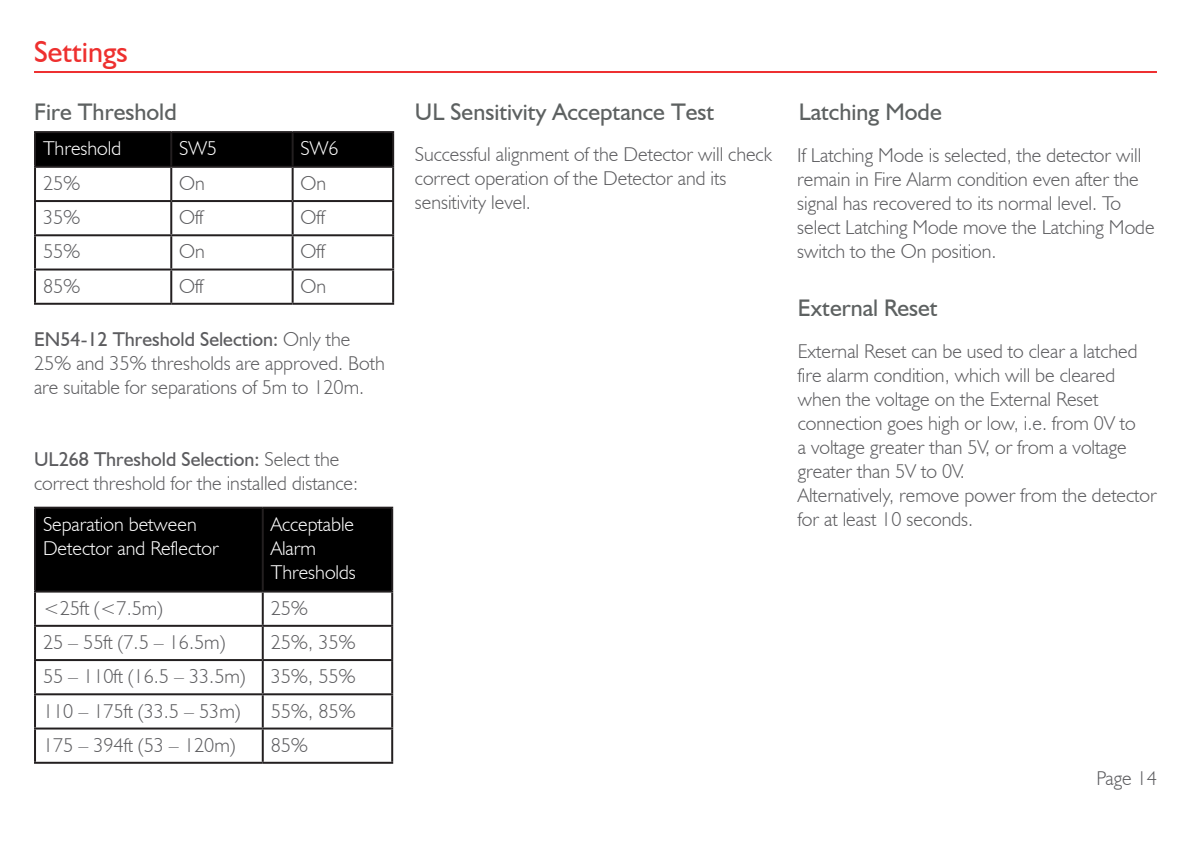
<style>
.page{position:relative;width:1191px;height:842px;background:#fff}
.page>*{position:absolute;margin:0;border:0;box-sizing:border-box;transform-origin:0 0}
.t1{font:30px "Humanist 521 BT";color:#ee302f}
.t2{font:24px "Humanist 521 BT";color:#5d6161}
.t3{font:300 20px/24px "Humanist 521 BT";color:#5c5c5f}
.t4{font:300 20px/24px "Humanist 521 BT";color:#fff}
.t5{font:20px "Humanist 521 BT";color:#5c5c5f}
.s1{font-weight:300}
</style>
<div class="page">
<hr style="left:34px;top:71px;width:1123px;height:2px;background:#ee3031">
<div style="left:36px;top:133px;width:356px;height:33px;background:#000"></div>
<hr style="left:34px;top:131px;width:137px;height:2px;background:#231f20">
<hr style="left:34px;top:133px;width:2px;height:33px;background:#231f20">
<hr style="left:171px;top:131px;width:122px;height:2px;background:#231f20">
<hr style="left:170px;top:133px;width:2px;height:33px;background:#231f20">
<hr style="left:293px;top:131px;width:101px;height:2px;background:#231f20">
<hr style="left:292px;top:133px;width:2px;height:33px;background:#231f20">
<hr style="left:392px;top:133px;width:2px;height:33px;background:#231f20">
<hr style="left:34px;top:166px;width:137px;height:2px;background:#231f20">
<hr style="left:34px;top:168px;width:2px;height:32px;background:#231f20">
<hr style="left:171px;top:166px;width:122px;height:2px;background:#231f20">
<hr style="left:170px;top:168px;width:2px;height:32px;background:#231f20">
<hr style="left:293px;top:166px;width:101px;height:2px;background:#231f20">
<hr style="left:292px;top:168px;width:2px;height:32px;background:#231f20">
<hr style="left:392px;top:168px;width:2px;height:32px;background:#231f20">
<hr style="left:34px;top:200px;width:137px;height:2px;background:#231f20">
<hr style="left:34px;top:202px;width:2px;height:32px;background:#231f20">
<hr style="left:171px;top:200px;width:122px;height:2px;background:#231f20">
<hr style="left:170px;top:202px;width:2px;height:32px;background:#231f20">
<hr style="left:293px;top:200px;width:101px;height:2px;background:#231f20">
<hr style="left:292px;top:202px;width:2px;height:32px;background:#231f20">
<hr style="left:392px;top:202px;width:2px;height:32px;background:#231f20">
<hr style="left:34px;top:234px;width:137px;height:2px;background:#231f20">
<hr style="left:34px;top:236px;width:2px;height:32px;background:#231f20">
<hr style="left:171px;top:234px;width:122px;height:2px;background:#231f20">
<hr style="left:170px;top:236px;width:2px;height:32px;background:#231f20">
<hr style="left:293px;top:234px;width:101px;height:2px;background:#231f20">
<hr style="left:292px;top:236px;width:2px;height:32px;background:#231f20">
<hr style="left:392px;top:236px;width:2px;height:32px;background:#231f20">
<hr style="left:34px;top:268px;width:137px;height:2px;background:#231f20">
<hr style="left:34px;top:270px;width:2px;height:33px;background:#231f20">
<hr style="left:171px;top:268px;width:122px;height:2px;background:#231f20">
<hr style="left:170px;top:270px;width:2px;height:33px;background:#231f20">
<hr style="left:293px;top:268px;width:101px;height:2px;background:#231f20">
<hr style="left:292px;top:270px;width:2px;height:33px;background:#231f20">
<hr style="left:392px;top:270px;width:2px;height:33px;background:#231f20">
<hr style="left:34px;top:303px;width:137px;height:2px;background:#231f20">
<hr style="left:171px;top:303px;width:122px;height:2px;background:#231f20">
<hr style="left:293px;top:303px;width:101px;height:2px;background:#231f20">
<div style="left:36px;top:509px;width:355px;height:82px;background:#000"></div>
<hr style="left:34px;top:507px;width:229px;height:2px;background:#231f20">
<hr style="left:34px;top:509px;width:2px;height:82px;background:#231f20">
<hr style="left:263px;top:507px;width:130px;height:2px;background:#231f20">
<hr style="left:262px;top:509px;width:2px;height:82px;background:#231f20">
<hr style="left:391px;top:509px;width:2px;height:82px;background:#231f20">
<hr style="left:34px;top:591px;width:229px;height:2px;background:#231f20">
<hr style="left:34px;top:593px;width:2px;height:32px;background:#231f20">
<hr style="left:263px;top:591px;width:130px;height:2px;background:#231f20">
<hr style="left:262px;top:593px;width:2px;height:32px;background:#231f20">
<hr style="left:391px;top:593px;width:2px;height:32px;background:#231f20">
<hr style="left:34px;top:625px;width:229px;height:2px;background:#231f20">
<hr style="left:34px;top:627px;width:2px;height:32px;background:#231f20">
<hr style="left:263px;top:625px;width:130px;height:2px;background:#231f20">
<hr style="left:262px;top:627px;width:2px;height:32px;background:#231f20">
<hr style="left:391px;top:627px;width:2px;height:32px;background:#231f20">
<hr style="left:34px;top:659px;width:229px;height:2px;background:#231f20">
<hr style="left:34px;top:661px;width:2px;height:32px;background:#231f20">
<hr style="left:263px;top:659px;width:130px;height:2px;background:#231f20">
<hr style="left:262px;top:661px;width:2px;height:32px;background:#231f20">
<hr style="left:391px;top:661px;width:2px;height:32px;background:#231f20">
<hr style="left:34px;top:693px;width:229px;height:2px;background:#231f20">
<hr style="left:34px;top:695px;width:2px;height:32px;background:#231f20">
<hr style="left:263px;top:693px;width:130px;height:2px;background:#231f20">
<hr style="left:262px;top:695px;width:2px;height:32px;background:#231f20">
<hr style="left:391px;top:695px;width:2px;height:32px;background:#231f20">
<hr style="left:34px;top:727px;width:229px;height:2px;background:#231f20">
<hr style="left:34px;top:729px;width:2px;height:33px;background:#231f20">
<hr style="left:263px;top:727px;width:130px;height:2px;background:#231f20">
<hr style="left:262px;top:729px;width:2px;height:33px;background:#231f20">
<hr style="left:391px;top:729px;width:2px;height:33px;background:#231f20">
<hr style="left:34px;top:762px;width:229px;height:2px;background:#231f20">
<hr style="left:263px;top:762px;width:130px;height:2px;background:#231f20">
<p class="t1" style="left:34px;top:34px;width:95px">Settings</p>
<p class="t2" style="left:34px;top:97px;width:144px">Fire Threshold</p>
<p class="t4" style="left:43px;top:136px;width:80px">Threshold</p>
<p class="t4" style="left:179px;top:136px;width:39px">SW5</p>
<p class="t4" style="left:301px;top:136px;width:39px">SW6</p>
<p class="t3" style="left:43px;top:171px;width:39px">25%</p>
<p class="t3" style="left:179px;top:171px;width:27px">On</p>
<p class="t3" style="left:301px;top:171px;width:27px">On</p>
<p class="t3" style="left:43px;top:205px;width:39px">35%</p>
<p class="t3" style="left:179px;top:205px;width:26px">Off</p>
<p class="t3" style="left:301px;top:205px;width:26px">Off</p>
<p class="t3" style="left:43px;top:239px;width:39px">55%</p>
<p class="t3" style="left:179px;top:239px;width:27px">On</p>
<p class="t3" style="left:301px;top:239px;width:26px">Off</p>
<p class="t3" style="left:43px;top:274px;width:39px">85%</p>
<p class="t3" style="left:179px;top:274px;width:26px">Off</p>
<p class="t3" style="left:301px;top:274px;width:27px">On</p>
<p class="t5" style="left:34px;top:327px;width:318px">EN54-12 Threshold Selection: <span class="s1">Only the</span></p>
<p class="t3" style="left:34px;top:351px;width:352px">25% and 35% thresholds are approved. Both are suitable for separations of 5m to 120m.</p>
<p class="t5" style="left:34px;top:447px;width:307px">UL268 Threshold Selection: <span class="s1">Select the</span></p>
<p class="t3" style="left:34px;top:471px;width:326px">correct threshold for the installed distance:</p>
<p class="t4" style="left:43px;top:512px;width:155px">Separation between</p>
<p class="t4" style="left:43px;top:536px;width:177px">Detector and Reflector</p>
<p class="t4" style="left:271px;top:512px;width:85px">Acceptable<br>Alarm</p>
<p class="t4" style="left:271px;top:560px;width:87px">Thresholds</p>
<p class="t3" style="left:43px;top:596px;width:121px">&lt;25ft (&lt;7.5m)</p>
<p class="t3" style="left:271px;top:596px;width:39px">25%</p>
<p class="t3" style="left:43px;top:630px;width:184px">25 – 55ft (7.5 – 16.5m)</p>
<p class="t3" style="left:271px;top:630px;width:87px">25%, 35%</p>
<p class="t3" style="left:43px;top:664px;width:204px">55 – 110ft (16.5 – 33.5m)</p>
<p class="t3" style="left:271px;top:664px;width:87px">35%, 55%</p>
<p class="t3" style="left:43px;top:698px;width:199px">110 – 175ft (33.5 – 53m)</p>
<p class="t3" style="left:271px;top:698px;width:87px">55%, 85%</p>
<p class="t3" style="left:43px;top:732px;width:194px">175 – 394ft (53 – 120m)</p>
<p class="t3" style="left:271px;top:732px;width:39px">85%</p>
<p class="t2" style="left:415px;top:97px;width:301px">UL Sensitivity Acceptance Test</p>
<p class="t3" style="left:415px;top:142px;width:358px">Successful alignment of the Detector will check correct operation of the Detector and its sensitivity level.</p>
<p class="t2" style="left:798px;top:97px;width:144px">Latching Mode</p>
<p class="t3" style="left:797px;top:143px;width:359px">If Latching Mode is selected, the detector will remain in Fire Alarm condition even after the signal has recovered to its normal level. To select Latching Mode move the Latching Mode switch to the On position.</p>
<p class="t2" style="left:797px;top:293px;width:141px">External Reset</p>
<p class="t3" style="left:797px;top:338px;width:341px">External Reset can be used to clear a latched fire alarm condition, which will be cleared when the voltage on the External Reset connection goes high or low, i.e. from 0V to a voltage greater than 5V, or from a voltage greater than 5V to 0V.</p>
<p class="t3" style="left:797px;top:482px;width:360px">Alternatively, remove power from the detector for at least 10 seconds.</p>
<p class="t3" style="left:1096px;top:766px;width:62px">Page 14</p>
</div>
